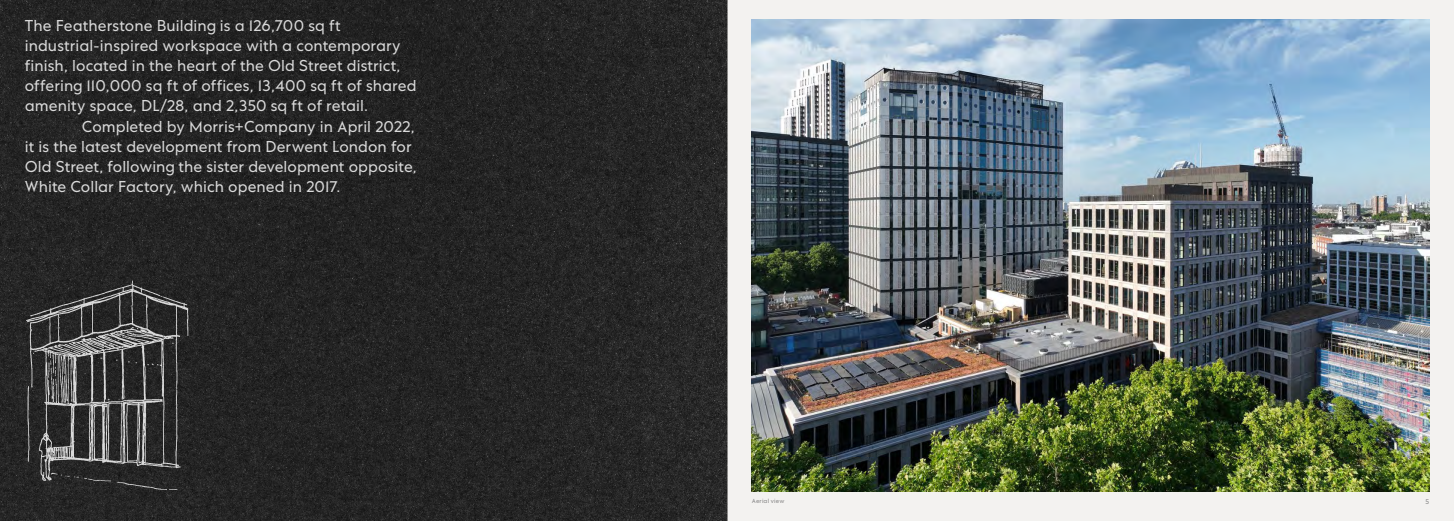
<style>
.page{position:relative;width:1454px;height:521px;background:#fff}
.page>*{position:absolute;margin:0;border:0;box-sizing:border-box;transform-origin:0 0}
.t1{font:15.75px/20.1px "EIB Featherstonev 4";letter-spacing:.005em;color:#dadada}
.t2{font:7px "EIB Featherstonev 4";color:#878787}
.t3{font:6.12px "EIB Featherstonev 4";letter-spacing:.03em;color:#878787}
</style>
<div class="page">
<img style="left:0;top:0;width:727px;height:521px">
<div style="left:727px;top:0;width:726px;height:521px;background:#f3f2f0"></div>
<img style="left:20px;top:279px;width:174px;height:212px">
<img style="left:752px;top:20px;width:677px;height:471px">
<p class="t1" style="left:25px;top:16px;width:393px">The Featherstone Building is a 126,700 sq ft industrial-inspired workspace with a contemporary finish, located in the heart of the Old Street district, offering 110,000 sq ft of offices, 13,400 sq ft of shared amenity space, DL/28, and 2,350 sq ft of retail.</p>
<p class="t1" style="left:25px;top:117px;width:393px;text-indent:57px">Completed by Morris+Company in April 2022, it is the latest development from Derwent London for Old Street, following the sister development opposite, White Collar Factory, which opened in 2017.</p>
<p class="t3" style="left:752px;top:497px;width:34px">Aerial view</p>
<p class="t2" style="left:1425px;top:498px;width:5px">5</p>
</div>
